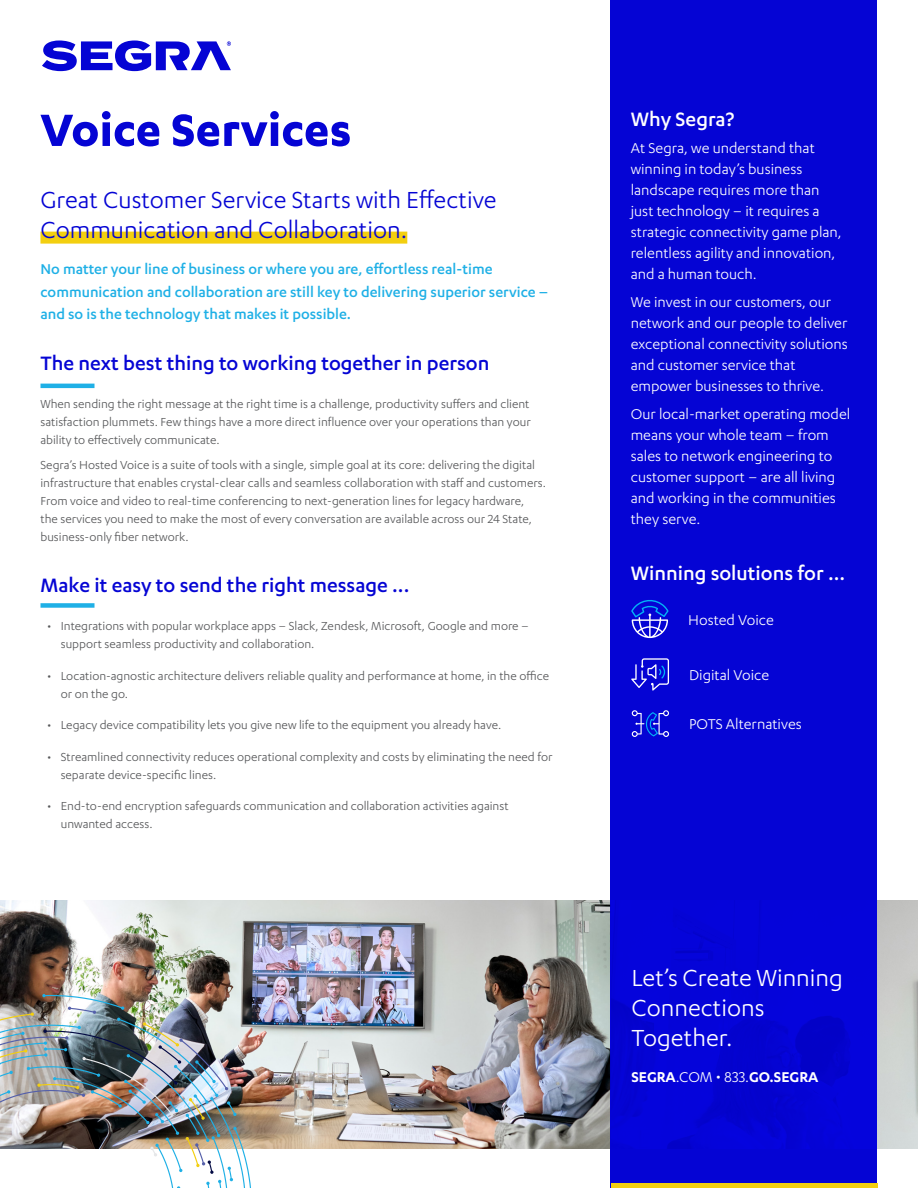
<style>
.page{position:relative;width:918px;height:1188px;background:#fff}
.page>*{position:absolute;margin:0;border:0;box-sizing:border-box;transform-origin:0 0}
.t1{font:700 52.5px "Karbon";color:#0504d4}
.t2{font:27px/30px "Karbon";color:#0504d4}
.Header_White{font:27px/30px "Karbon";color:#fff}
.Subhead_Royal_ForCyanRule{font:500 22.5px "Karbon";color:#0504d4}
.BlueBand_Subhead_White{font:500 22.5px "Karbon";color:#fff}
.BlueBand_Subhead_White-2{font:16.5px/21px "Karbon";color:#fff}
.t3{font:500 16.5px/22.5px "Karbon";color:#1fb0e6}
.Body{font:16.5px "Karbon";color:#fff}
.URL_PHONE{font:600 16.5px "Karbon";color:#fff}
.BlueBand_LineupItems{font:16.5px "Karbon";color:#fff}
.Body-2{font:13.5px/18px "Karbon";color:#57585a}
.s1{font-weight:400}
</style>
<div class="page">
<img style="left:0;top:900px;width:918px;height:249px">
<img style="left:0;top:994px;width:252px;height:194px">
<div style="left:610px;top:0;width:268px;height:1188px;background:#0504d4"></div>
<div style="left:40px;top:232px;width:367px;height:12px;background:#f3cf10"></div>
<svg style="left:42px;top:41px;width:189px;height:30px"></svg>
<hr style="left:611px;top:1184px;width:267px;height:4px;background:#f3cf10">
<hr style="left:40px;top:384px;width:54px;height:4px;background:#1fb0e6">
<div style="left:40px;top:603px;width:54px;height:5px;background:#1fb0e6"></div>
<svg style="left:631px;top:600px;width:38px;height:38px"></svg>
<svg style="left:631px;top:658px;width:38px;height:33px"></svg>
<svg style="left:632px;top:710px;width:37px;height:27px"></svg>
<p class="t1" style="left:40px;top:100px;width:313px">Voice Services</p>
<p class="t2" style="left:40px;top:184px;width:458px">Great Customer Service Starts with Effective<br>Communication and Collaboration.</p>
<p class="t3" style="left:40px;top:258px;width:509px">No matter your line of business or where you are, effortless real-time communication and collaboration are still key to delivering superior service – and so is the technology that makes it possible.</p>
<p class="Subhead_Royal_ForCyanRule" style="left:40px;top:351px;width:451px">The next best thing to working together in person</p>
<p class="Body-2" style="left:40px;top:395px;width:492px;text-align:justify">When sending the right message at the right time is a challenge, productivity suffers and client satisfaction plummets. Few things have a more direct influence over your operations than your ability to effectively communicate.</p>
<p class="Body-2" style="left:40px;top:456px;width:507px">Segra’s Hosted Voice is a suite of tools with a single, simple goal at its core: delivering the digital infrastructure that enables crystal-clear calls and seamless collaboration with staff and customers.<br>From voice and video to real-time conferencing to next-generation lines for legacy hardware,<br>the services you need to make the most of every conversation are available across our 24 State, business-only fiber network.</p>
<p class="Subhead_Royal_ForCyanRule" style="left:40px;top:573px;width:370px">Make it easy to send the right message ...</p>
<p class="Body-2" style="left:61px;top:617px;width:470px;text-indent:-14px">• Integrations with popular workplace apps – Slack, Zendesk, Microsoft, Google and more – support seamless productivity and collaboration.</p>
<p class="Body-2" style="left:61px;top:666px;width:490px;text-indent:-14px">• Location-agnostic architecture delivers reliable quality and performance at home, in the office or on the go.</p>
<p class="Body-2" style="left:47px;top:716px;width:455px">• Legacy device compatibility lets you give new life to the equipment you already have.</p>
<p class="Body-2" style="left:61px;top:747px;width:493px;text-indent:-14px">• Streamlined connectivity reduces operational complexity and costs by eliminating the need for separate device-specific lines.</p>
<p class="Body-2" style="left:61px;top:797px;width:449px;text-indent:-14px">• End-to-end encryption safeguards communication and collaboration activities against unwanted access.</p>
<p class="BlueBand_Subhead_White" style="left:631px;top:106px;width:105px">Why Segra?</p>
<p class="BlueBand_Subhead_White-2" style="left:631px;top:137px;width:213px">At Segra, we understand that winning in today’s business landscape requires more than just technology – it requires a strategic connectivity game plan, relentless agility and innovation, and a human touch.</p>
<p class="BlueBand_Subhead_White-2" style="left:631px;top:291px;width:219px">We invest in our customers, our network and our people to deliver exceptional connectivity solutions and customer service that empower businesses to thrive.</p>
<p class="BlueBand_Subhead_White-2" style="left:631px;top:403px;width:221px">Our local-market operating model means your whole team – from sales to network engineering to customer support – are all living and working in the communities they serve.</p>
<p class="BlueBand_Subhead_White" style="left:631px;top:560px;width:216px">Winning solutions for ...</p>
<p class="Body" style="left:688px;top:611px;width:87px">Hosted Voice</p>
<p class="BlueBand_LineupItems" style="left:689px;top:666px;width:82px">Digital Voice</p>
<p class="Body" style="left:689px;top:715px;width:114px">POTS Alternatives</p>
<p class="Header_White" style="left:631px;top:962px;width:213px">Let’s Create Winning<br>Connections<br>Together.</p>
<p class="URL_PHONE" style="left:631px;top:1067px;width:189px">SEGRA<span class="s1">.COM • 833.</span>GO.SEGRA</p>
</div>
